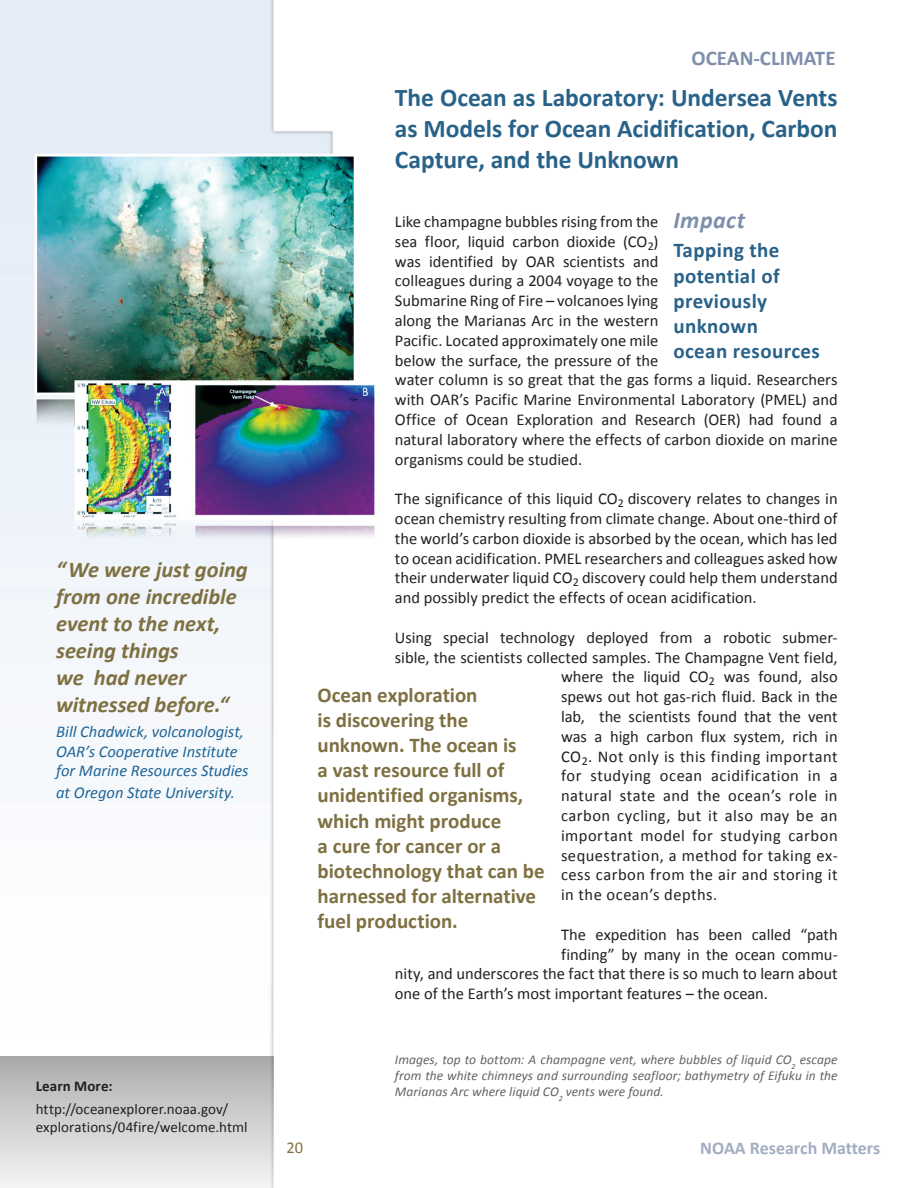
<style>
.page{position:relative;width:918px;height:1188px;background:#fff}
.page>*{position:absolute;margin:0;border:0;box-sizing:border-box;transform-origin:0 0}
.t1{font:700 25.5px/30.6px "Calibri";letter-spacing:-.005em;color:#286289;text-align:justify}
.t2{font:italic 700 24px "Calibri";letter-spacing:.02em;color:#7e8fac}
.t3{font:italic 700 22.5px/27px "Calibri";letter-spacing:-.005em;color:#7e7041}
.t4{font:700 21px/25.2px "Calibri";color:#7e7041}
.t5{font:700 21px/25.2px "Calibri";letter-spacing:.02em;color:#286289}
.t6{font:700 21px "Calibri";color:#7e8fac}
.t7{font:700 18px "Calibri";color:#a3adc2}
.t8{font:16.5px/19.8px "Calibri";color:#231f20}
.t9{font:16.5px "Calibri";letter-spacing:.03em;color:#231f20}
.t10{font:italic 16.5px/19.8px "Calibri";letter-spacing:-.005em;color:#1f6597}
.t11{font:16.5px "Calibri";letter-spacing:.025em;color:#231f20}
.t12{font:16.5px "Calibri";color:#7e7041}
.t13{font:15px/18px "Calibri";letter-spacing:.005em;color:#231f20}
.t14{font:700 15px "Calibri";letter-spacing:.005em;color:#231f20}
.t15{font:italic 13.5px/16.2px "Calibri";letter-spacing:.005em;color:#636366;text-align:justify}
</style>
<div class="page">
<img style="left:0;top:0;width:333px;height:1188px">
<img style="left:30px;top:139px;width:345px;height:430px">
<div style="left:0;top:1056px;width:273px;height:132px;background:linear-gradient(to bottom,#ababac,#f4f5f6)"></div>
<p class="t3" style="left:56px;top:555px;width:193px">“We were just going from one incredible event to the next, seeing things</p>
<p class="t3" style="left:56px;top:663px;width:132px">we had never</p>
<p class="t3" style="left:56px;top:690px;width:174px">witnessed before.“</p>
<p class="t10" style="left:56px;top:721px;width:194px">Bill Chadwick, volcanologist,<br>OAR’s Cooperative Institute for Marine Resources Studies</p>
<p class="t10" style="left:56px;top:782px;width:180px">at Oregon State University.</p>
<p class="t14" style="left:36px;top:1077px;width:78px">Learn More:</p>
<p class="t13" style="left:36px;top:1099px;width:213px">http://oceanexplorer.noaa.gov/ explorations/04fire/welcome.html</p>
<p class="t6" style="left:692px;top:45px;width:145px">OCEAN-CLIMATE</p>
<p class="t1" style="left:395px;top:81px;width:444px">The Ocean as Laboratory: Undersea Vents as Models for Ocean Acidification, Carbon Capture, and the Unknown</p>
<p class="t2" style="left:673px;top:205px;width:73px">Impact</p>
<p class="t5" style="left:673px;top:237px;width:108px">Tapping the potential of previously unknown</p>
<p class="t5" style="left:673px;top:338px;width:148px">ocean resources</p>
<p class="t8" style="left:395px;top:211px;width:444px">Like champagne bubbles rising from the<br>sea floor, liquid carbon dioxide (CO<sub>2</sub>)<br>was identified by OAR scientists and<br>colleagues during a 2004 voyage to the<br>Submarine Ring of Fire – volcanoes lying<br>along the Marianas Arc in the western<br>Pacific. Located approximately one mile<br>below the surface, the pressure of the<br>water column is so great that the gas forms a liquid. Researchers with OAR’s Pacific Marine Environmental Laboratory (PMEL) and Office of Ocean Exploration and Research (OER) had found a natural laboratory where the effects of carbon dioxide on marine organisms could be studied.</p>
<p class="t8" style="left:395px;top:488px;width:444px;text-align:justify">The significance of this liquid CO<sub>2</sub> discovery relates to changes in ocean chemistry resulting from climate change. About one-third of the world’s carbon dioxide is absorbed by the ocean, which has led to ocean acidification. PMEL researchers and colleagues asked how their underwater liquid CO<sub>2</sub> discovery could help them understand and possibly predict the effects of ocean acidification.</p>
<p class="t8" style="left:395px;top:627px;width:444px">Using special technology deployed from a robotic submer-</p>
<p class="t8" style="left:395px;top:646px;width:444px">sible, the scientists collected samples. The Champagne Vent field,</p>
<p class="t8" style="left:561px;top:666px;width:278px">where the liquid CO<sub>2</sub> was found, also</p>
<p class="t8" style="left:561px;top:686px;width:278px">spews out hot gas-rich fluid. Back in the</p>
<p class="t8" style="left:561px;top:706px;width:278px">lab, the scientists found that the vent</p>
<p class="t8" style="left:561px;top:726px;width:278px">was a high carbon flux system, rich in</p>
<p class="t9" style="left:561px;top:746px;width:278px">CO<sub>2</sub>. Not only is this finding important</p>
<p class="t9" style="left:561px;top:766px;width:278px">for studying ocean acidification in a</p>
<p class="t11" style="left:561px;top:786px;width:278px">natural state and the ocean’s role in</p>
<p class="t9" style="left:561px;top:805px;width:278px">carbon cycling, but it also may be an</p>
<p class="t9" style="left:561px;top:825px;width:278px">important model for studying carbon</p>
<p class="t9" style="left:561px;top:845px;width:278px">sequestration, a method for taking ex-</p>
<p class="t9" style="left:561px;top:865px;width:278px">cess carbon from the air and storing it</p>
<p class="t11" style="left:561px;top:885px;width:158px">in the ocean’s depths.</p>
<p class="t8" style="left:561px;top:924px;width:278px">The expedition has been called “path</p>
<p class="t8" style="left:561px;top:943px;width:278px">finding” by many in the ocean commu-</p>
<p class="t8" style="left:395px;top:963px;width:444px">nity, and underscores the fact that there is so much to learn about</p>
<p class="t8" style="left:395px;top:983px;width:375px">one of the Earth’s most important features – the ocean.</p>
<p class="t4" style="left:318px;top:681px;width:229px">Ocean exploration<br>is discovering the unknown. The ocean is<br>a vast resource full of unidentified organisms, which might produce<br>a cure for cancer or a biotechnology that can be harnessed for alternative</p>
<p class="t4" style="left:318px;top:908px;width:142px">fuel production.</p>
<p class="t12" style="left:286px;top:1137px;width:18px">20</p>
<p class="t15" style="left:395px;top:1051px;width:444px">Images, top to bottom: A champagne vent, where bubbles of liquid CO<sub>2</sub> escape from the white chimneys and surrounding seafloor; bathymetry of Eifuku in the Marianas Arc where liquid CO<sub>2</sub> vents were found.</p>
<p class="t7" style="left:700px;top:1136px;width:182px">NOAA Research Matters</p>
</div>
